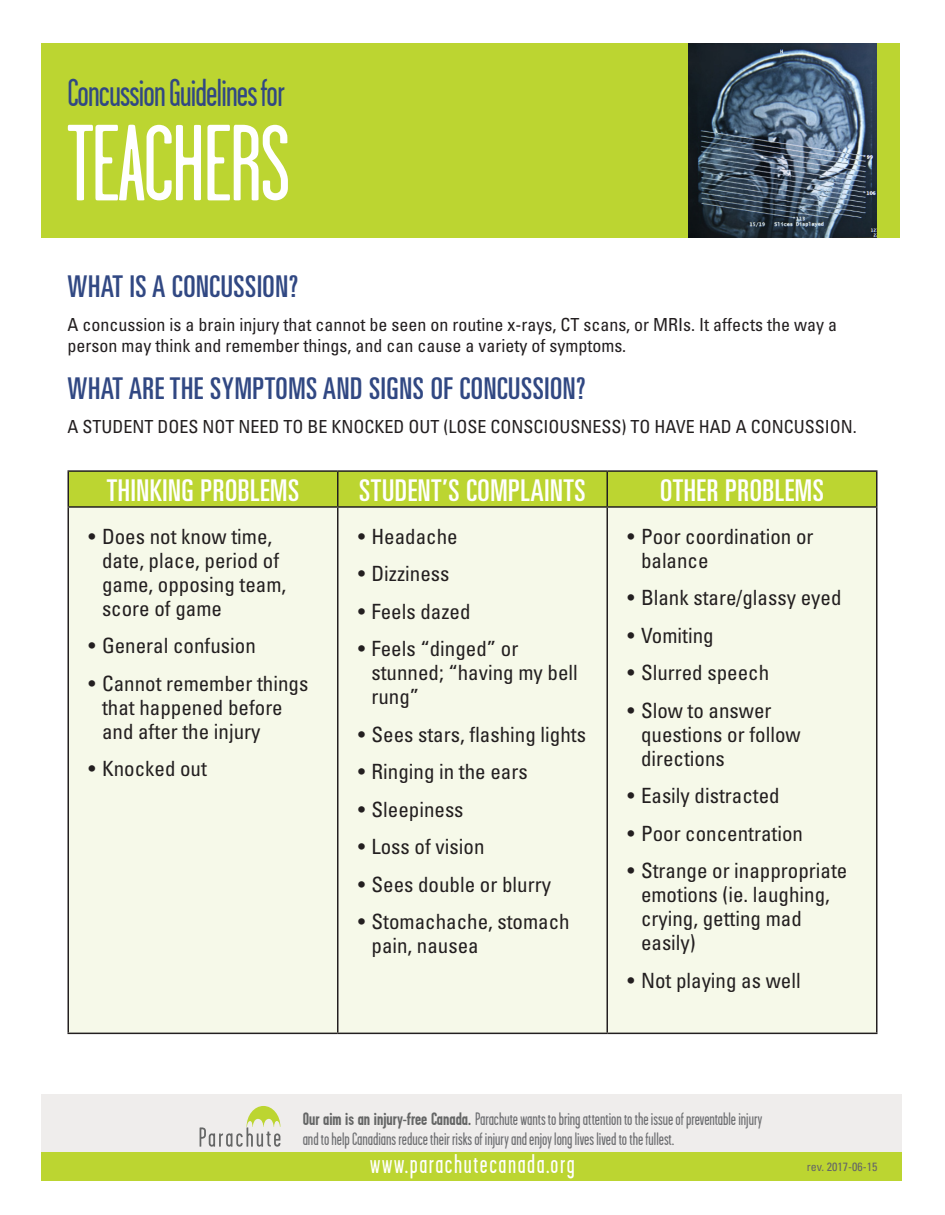
<style>
.page{position:relative;width:945px;height:1215px;background:#fff}
.page>*{position:absolute;margin:0;border:0;box-sizing:border-box;transform-origin:0 0}
.t1{font:108px "Garage Gothic";letter-spacing:-.02em;color:#fff}
.t2{font:39px "Garage Gothic";letter-spacing:-.02em;color:#314883}
.t3{font:ultra-condensed 30px "Univers";letter-spacing:.02em;color:#314883}
.t4{font:ultra-condensed 30px "Univers";letter-spacing:.02em;color:#fff}
.t5{font:27px "Garage Gothic";letter-spacing:.06em;color:#fff}
.t6{font:condensed 21px/24px "Univers";color:#231f20}
.body{font:condensed 18px/21px "Univers";color:#231f20}
.t7{font:18px/19.8px "Garage Gothic";color:#6c6d70}
.t8{font:condensed 12px "Univers";color:#656666}
.s1{font-weight:700;color:#656666}
</style>
<div class="page">
<div style="left:41px;top:44px;width:859px;height:194px;background:#bcd531"></div>
<img style="left:689px;top:44px;width:187px;height:194px">
<div style="left:41px;top:1094px;width:861px;height:67px;background:#efedec"></div>
<div style="left:41px;top:1152px;width:861px;height:29px;background:#bcd531"></div>
<svg style="left:200px;top:1106px;width:80px;height:41px"></svg>
<div style="left:69px;top:472px;width:807px;height:34px;background:#bcd531"></div>
<div style="left:69px;top:508px;width:807px;height:525px;background:#f6f9e9"></div>
<hr style="left:68px;top:470px;width:270px;height:2px;background:#231f20">
<hr style="left:68px;top:472px;width:1px;height:34px;background:#231f20">
<hr style="left:338px;top:470px;width:269px;height:2px;background:#231f20">
<hr style="left:337px;top:472px;width:2px;height:34px;background:#231f20">
<hr style="left:607px;top:470px;width:271px;height:2px;background:#231f20">
<hr style="left:606px;top:472px;width:2px;height:34px;background:#231f20">
<hr style="left:876px;top:472px;width:2px;height:34px;background:#231f20">
<hr style="left:68px;top:506px;width:270px;height:2px;background:#231f20">
<hr style="left:68px;top:508px;width:1px;height:525px;background:#231f20">
<hr style="left:338px;top:506px;width:269px;height:2px;background:#231f20">
<hr style="left:337px;top:508px;width:2px;height:525px;background:#231f20">
<hr style="left:607px;top:506px;width:271px;height:2px;background:#231f20">
<hr style="left:606px;top:508px;width:2px;height:525px;background:#231f20">
<hr style="left:876px;top:508px;width:2px;height:525px;background:#231f20">
<hr style="left:68px;top:1033px;width:270px;height:1px;background:#231f20">
<hr style="left:338px;top:1033px;width:269px;height:1px;background:#231f20">
<hr style="left:607px;top:1033px;width:271px;height:1px;background:#231f20">
<p class="t2" style="left:68px;top:69px;width:219px">Concussion Guidelines for</p>
<p class="t1" style="left:68px;top:97px;width:224px">TEACHERS</p>
<p class="t3" style="left:68px;top:269px;width:232px">WHAT IS A CONCUSSION?</p>
<p class="body" style="left:68px;top:314px;width:771px">A concussion is a brain injury that cannot be seen on routine x-rays, CT scans, or MRIs. It affects the way a person may think and remember things, and can cause a variety of symptoms.</p>
<p class="t3" style="left:68px;top:371px;width:520px">WHAT ARE THE SYMPTOMS AND SIGNS OF CONCUSSION?</p>
<p class="body" style="left:68px;top:416px;width:791px">A STUDENT DOES NOT NEED TO BE KNOCKED OUT (LOSE CONSCIOUSNESS) TO HAVE HAD A CONCUSSION.</p>
<p class="t4" style="left:107px;top:473px;width:194px">THINKING PROBLEMS</p>
<p class="t4" style="left:359px;top:473px;width:228px">STUDENT’S COMPLAINTS</p>
<p class="t4" style="left:660px;top:473px;width:165px">OTHER PROBLEMS</p>
<p class="t6" style="left:102px;top:524px;width:186px;text-indent:-14px">• Does not know time, date, place, period of game, opposing team, score of game</p>
<p class="t6" style="left:88px;top:634px;width:169px">• General confusion</p>
<p class="t6" style="left:102px;top:671px;width:208px;text-indent:-14px">• Cannot remember things that happened before and after the injury</p>
<p class="t6" style="left:88px;top:757px;width:120px">• Knocked out</p>
<p class="t6" style="left:358px;top:524px;width:101px">• Headache</p>
<p class="t6" style="left:358px;top:562px;width:93px">• Dizziness</p>
<p class="t6" style="left:358px;top:599px;width:114px">• Feels dazed</p>
<p class="t6" style="left:372px;top:637px;width:208px;text-indent:-14px">• Feels “dinged” or stunned; “having my bell rung”</p>
<p class="t6" style="left:358px;top:722px;width:230px">• Sees stars, flashing lights</p>
<p class="t6" style="left:358px;top:760px;width:171px">• Ringing in the ears</p>
<p class="t6" style="left:358px;top:797px;width:107px">• Sleepiness</p>
<p class="t6" style="left:358px;top:835px;width:128px">• Loss of vision</p>
<p class="t6" style="left:358px;top:872px;width:195px">• Sees double or blurry</p>
<p class="t6" style="left:372px;top:910px;width:200px;text-indent:-14px">• Stomachache, stomach pain, nausea</p>
<p class="t6" style="left:641px;top:524px;width:174px;text-indent:-14px">• Poor coordination or balance</p>
<p class="t6" style="left:627px;top:586px;width:216px">• Blank stare/glassy eyed</p>
<p class="t6" style="left:627px;top:623px;width:88px">• Vomiting</p>
<p class="t6" style="left:627px;top:661px;width:143px">• Slurred speech</p>
<p class="t6" style="left:641px;top:698px;width:161px;text-indent:-14px">• Slow to answer questions or follow directions</p>
<p class="t6" style="left:627px;top:784px;width:154px">• Easily distracted</p>
<p class="t6" style="left:627px;top:821px;width:177px">• Poor concentration</p>
<p class="t6" style="left:641px;top:859px;width:208px;text-indent:-14px">• Strange or inappropriate emotions (ie. laughing, crying, getting mad easily)</p>
<p class="t6" style="left:627px;top:968px;width:175px">• Not playing as well</p>
<p class="t7" style="left:303px;top:1109px;width:461px"><span class="s1">Our aim is an injury-free Canada.</span> Parachute wants to bring attention to the issue of preventable injury and to help Canadians reduce their risks of injury and enjoy long lives lived to the fullest.</p>
<p class="t5" style="left:370px;top:1147px;width:206px">www.parachutecanada.org</p>
<p class="t8" style="left:807px;top:1159px;width:72px">rev. 2017-06-15</p>
</div>
